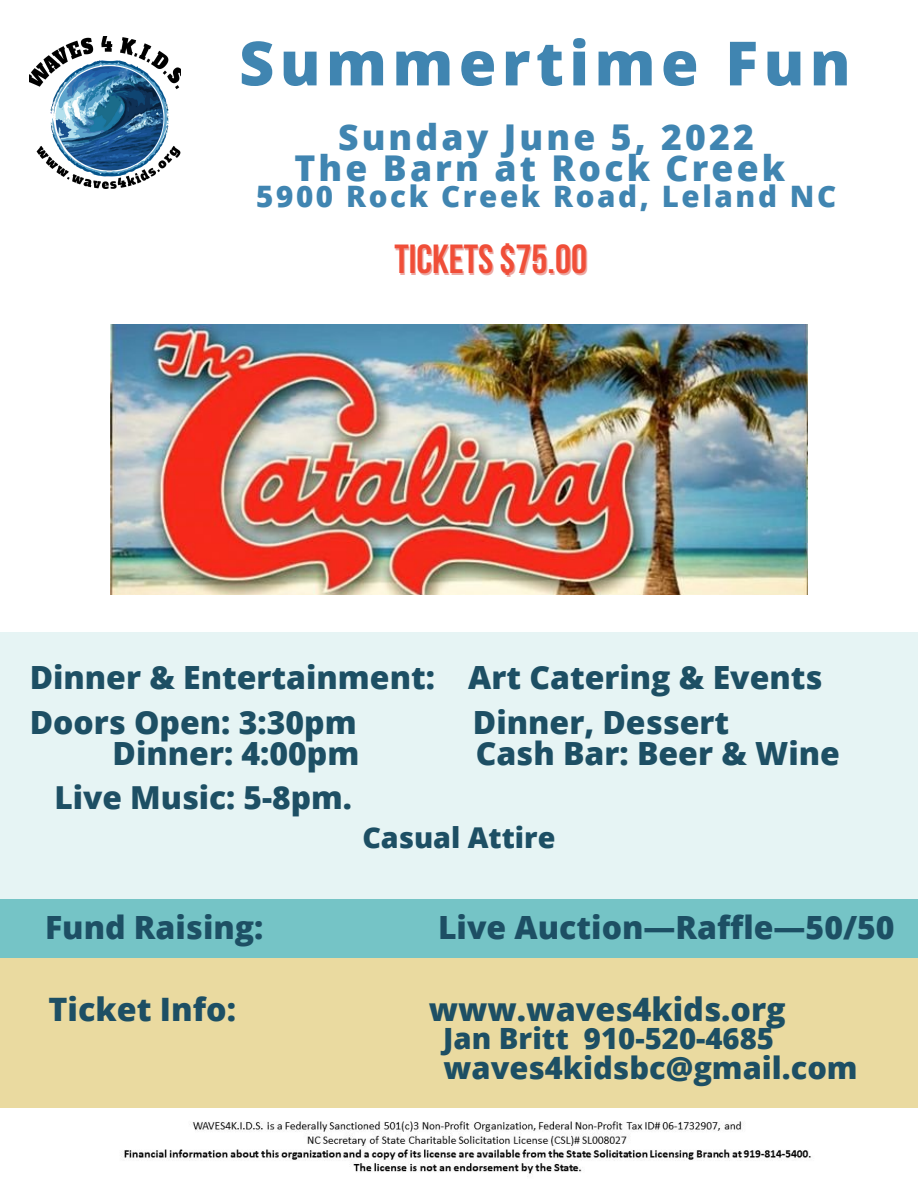
<style>
.page{position:relative;width:918px;height:1188px;background:#fff}
.page>*{position:absolute;margin:0;border:0;box-sizing:border-box;transform-origin:0 0}
.t1{font:800 61.05px "Open Sans";letter-spacing:.09em;color:#4085b1}
.t2{font:700 40.5px "Bebas Neue";color:#f04e38}
.t3{font:800 35.55px "Open Sans";letter-spacing:.09em;color:#4085b1}
.t4{font:800 32.25px "Open Sans";color:#1d4f64}
.t5{font:800 31.95px "Open Sans";color:#1d4f64}
.t6{font:800 31.65px "Open Sans";color:#1d4f64}
.t7{font:800 30.75px "Open Sans";color:#1d4f64}
.t8{font:800 29.55px "Open Sans";letter-spacing:.09em;color:#4085b1}
.t9{font:800 29.25px "Open Sans";color:#1d4f64}
.t10{font:800 28.65px "Open Sans";color:#1d4f64}
</style>
<div class="page">
<img style="left:30px;top:37px;width:151px;height:151px">
<div style="left:0;top:958px;width:918px;height:230px;background:#eadaa0"></div>
<div style="left:0;top:880px;width:918px;height:78px;background:#75c4c6"></div>
<div style="left:0;top:632px;width:918px;height:267px;background:#e6f4f4"></div>
<img style="left:111px;top:324px;width:696px;height:270px">
<img style="left:0;top:1109px;width:918px;height:79px">
<p class="t1" style="left:239px;top:20px;width:613px">Summertime Fun</p>
<p class="t3" style="left:338px;top:112px;width:417px">Sunday June 5, 2022</p>
<p class="t3" style="left:295px;top:143px;width:492px">The Barn at Rock Creek</p>
<p class="t8" style="left:256px;top:175px;width:582px">5900 Rock Creek Road, Leland NC</p>
<p class="t2" style="left:394px;top:243px;width:194px">TICKETS$75.00</p>
<p class="t5" style="left:30px;top:655px;width:795px">Dinner &amp; Entertainment: Art Catering &amp; Events</p>
<p class="t5" style="left:30px;top:700px;width:329px">Doors Open: 3:30pm</p>
<p class="t5" style="left:473px;top:700px;width:258px">Dinner, Dessert</p>
<p class="t5" style="left:113px;top:731px;width:248px">Dinner: 4:00pm</p>
<p class="t5" style="left:476px;top:731px;width:366px">Cash Bar: Beer &amp; Wine</p>
<p class="t6" style="left:54px;top:775px;width:299px">Live Music: 5-8pm.</p>
<p class="t10" style="left:362px;top:817px;width:195px">Casual Attire</p>
<p class="t5" style="left:45px;top:905px;width:220px">Fund Raising:</p>
<p class="t5" style="left:438px;top:905px;width:458px">Live Auction—Raffle—50/50</p>
<p class="t4" style="left:49px;top:987px;width:189px">Ticket Info:</p>
<p class="t4" style="left:429px;top:987px;width:359px">www.waves4kids.org</p>
<p class="t9" style="left:443px;top:1018px;width:332px">Jan Britt 910-520-4685</p>
<p class="t7" style="left:444px;top:1047px;width:416px">waves4kidsbc@gmail.com</p>
</div>
